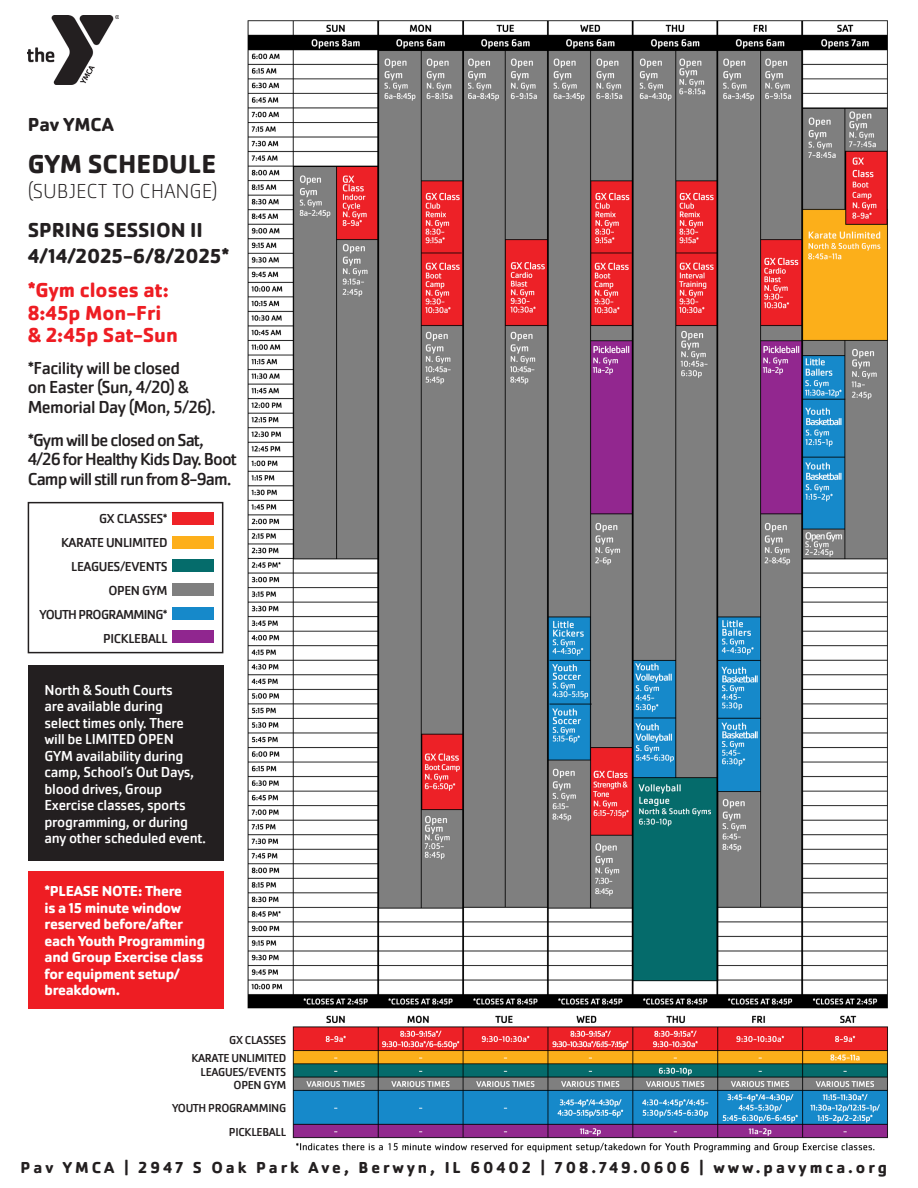
<style>
.page{position:relative;width:918px;height:1188px;background:#fff}
.page>*{position:absolute;margin:0;border:0;box-sizing:border-box;transform-origin:0 0}
.t1{font:700 27px "Cachet Pro";color:#231f20}
.t2{font:700 21px "Cachet Pro";color:#ee1d23}
.t3{font:700 21px/25.5px "Cachet Pro";color:#231f20}
.t4{font:200 21px "Cachet Pro";letter-spacing:.02em;color:#231f20}
.t5{font:700 19.5px "Cachet Pro";color:#231f20}
.t6{font:18px/19.5px "Cachet Pro";letter-spacing:-.05em;color:#231f20}
.t7{font:18px/19.5px "Cachet Pro";letter-spacing:-.03em;color:#231f20}
.t8{font:700 16.5px "Cachet Pro";letter-spacing:.18em;color:#231f20}
.t9{font:15px/16.5px "Cachet Pro";letter-spacing:-.02em;color:#fff}
.t10{font:700 15px/16.5px "Cachet Pro";letter-spacing:-.02em;color:#fff}
.t11{font:13.5px "Cachet Pro";letter-spacing:-.03em;color:#231f20}
.t12{font:13.5px "Cachet Pro";letter-spacing:-.05em;color:#231f20}
.t13{font:12px "Cachet Pro";letter-spacing:-.03em;color:#231f20}
</style>
<div class="page">
<div style="left:28px;top:872px;width:195px;height:137px;background:#ee1d23"></div>
<div style="left:28px;top:666px;width:195px;height:195px;background:#231f20"></div>
<img style="left:28px;top:15px;width:90px;height:70px">
<img style="left:247px;top:20px;width:641px;height:1133px">
<div style="left:28px;top:502px;width:195px;height:151px;border:2px solid #231f20"></div>
<div style="left:172px;top:607px;width:41px;height:12px;background:#1689ca"></div>
<div style="left:172px;top:583px;width:41px;height:13px;background:#7f7f7f"></div>
<div style="left:172px;top:560px;width:41px;height:12px;background:#056c6b"></div>
<div style="left:172px;top:536px;width:41px;height:12px;background:#fdaf1b"></div>
<div style="left:172px;top:512px;width:41px;height:13px;background:#ef2227"></div>
<div style="left:172px;top:631px;width:41px;height:12px;background:#90268f"></div>
<p class="t5" style="left:28px;top:112px;width:88px">Pav YMCA</p>
<p class="t1" style="left:28px;top:147px;width:190px">GYM SCHEDULE</p>
<p class="t4" style="left:28px;top:179px;width:192px">(SUBJECT TO CHANGE)</p>
<p class="t3" style="left:28px;top:217px;width:203px">SPRING SESSION II<br>4/14/2025-6/8/2025*</p>
<p class="t2" style="left:28px;top:277px;width:143px">*Gym closes at:</p>
<p class="t2" style="left:28px;top:299px;width:135px">8:45p Mon-Fri</p>
<p class="t2" style="left:28px;top:322px;width:152px">&amp; 2:45p Sat-Sun</p>
<p class="t7" style="left:28px;top:358px;width:190px">*Facility will be closed<br>on Easter (Sun, 4/20) &amp;<br>Memorial Day (Mon, 5/26).</p>
<p class="t6" style="left:28px;top:430px;width:211px">*Gym will be closed on Sat,<br>4/26 for Healthy Kids Day. Boot<br>Camp will still run from 8-9am.</p>
<p class="t11" style="left:99px;top:510px;width:70px">GX CLASSES*</p>
<p class="t11" style="left:61px;top:534px;width:108px">KARATE UNLIMITED</p>
<p class="t11" style="left:71px;top:558px;width:98px">LEAGUES/EVENTS</p>
<p class="t11" style="left:108px;top:582px;width:61px">OPEN GYM</p>
<p class="t12" style="left:39px;top:606px;width:130px">YOUTH PROGRAMMING*</p>
<p class="t11" style="left:103px;top:630px;width:66px">PICKLEBALL</p>
<p class="t9" style="left:45px;top:682px;width:163px">North &amp; South Courts<br>are available during<br>select times only. There will be LIMITED OPEN<br>GYM availability during camp, School’s Out Days, blood drives, Group<br>Exercise classes, sports programming, or during any other scheduled event.</p>
<p class="t10" style="left:45px;top:883px;width:162px">*PLEASE NOTE: There<br>is a 15 minute window reserved before/after each Youth Programming and Group Exercise class for equipment setup/ breakdown.</p>
<p class="t13" style="left:229px;top:1033px;width:59px">GX CLASSES</p>
<p class="t13" style="left:192px;top:1051px;width:96px">KARATE UNLIMITED</p>
<p class="t13" style="left:201px;top:1065px;width:87px">LEAGUES/EVENTS</p>
<p class="t13" style="left:234px;top:1078px;width:54px">OPEN GYM</p>
<p class="t13" style="left:172px;top:1101px;width:116px">YOUTH PROGRAMMING</p>
<p class="t13" style="left:229px;top:1125px;width:59px">PICKLEBALL</p>
<p class="t8" style="left:21px;top:1157px;width:868px">Pav YMCA | 2947 S Oak Park Ave, Berwyn, IL 60402 | 708.749.0606 | www.pavymca.org</p>
</div>
